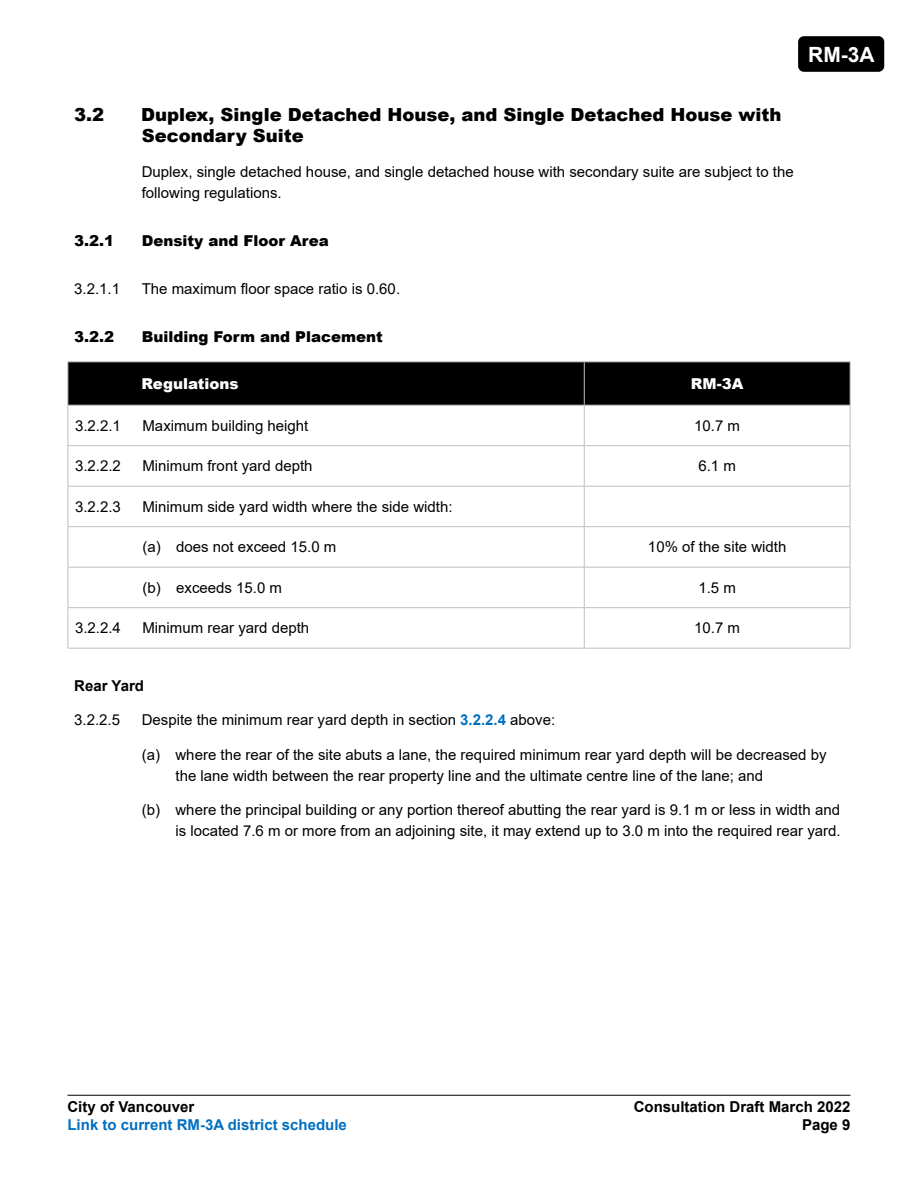
<style>
.page{position:relative;width:918px;height:1188px;background:#fff}
.page>*{position:absolute;margin:0;border:0;box-sizing:border-box;transform-origin:0 0}
.t1{font:700 21px "Arial";color:#fff}
.Heading_2__1_1{font:900 18px/21.6px "Arial";color:#000}
.Body_Text__a{font:15px/21px "Arial";color:#000}
.Body__1_1_1_1{font:15px "Arial";color:#000}
.Body_Text_-_left_ali{font:15px/21px "Arial";color:#000}
.Subheading__Bold{font:700 15px "Arial";color:#000}
.Heading_3__1_1_1{font:900 15px "Arial";color:#000}
.TableText_-_centre_a{font:15px "Arial";color:#000}
.t2{font:700 15px "Arial";color:#0070c0}
.Table_Header__White{font:900 15px "Arial";color:#fff}
.s1{font-weight:700;color:#0070c0}
</style>
<div class="page">
<div style="left:798px;top:36px;width:86px;height:36px;background:#000;border-radius:6px"></div>
<hr style="left:68px;top:1095px;width:782px;height:1px;background:#000">
<div style="left:69px;top:362px;width:781px;height:43px;background:#000"></div>
<hr style="left:68px;top:445px;width:516px;height:1px;background:#bfbfbf">
<hr style="left:68px;top:486px;width:516px;height:1px;background:#bfbfbf">
<hr style="left:68px;top:526px;width:516px;height:1px;background:#bfbfbf">
<hr style="left:68px;top:567px;width:516px;height:1px;background:#bfbfbf">
<hr style="left:68px;top:607px;width:516px;height:1px;background:#bfbfbf">
<hr style="left:68px;top:648px;width:516px;height:1px;background:#bfbfbf">
<hr style="left:68px;top:406px;width:1px;height:39px;background:#bfbfbf">
<hr style="left:68px;top:446px;width:1px;height:40px;background:#bfbfbf">
<hr style="left:68px;top:487px;width:1px;height:39px;background:#bfbfbf">
<hr style="left:68px;top:527px;width:1px;height:40px;background:#bfbfbf">
<hr style="left:68px;top:568px;width:1px;height:39px;background:#bfbfbf">
<hr style="left:68px;top:608px;width:1px;height:40px;background:#bfbfbf">
<hr style="left:584px;top:446px;width:1px;height:40px;background:#bfbfbf">
<hr style="left:584px;top:486px;width:266px;height:1px;background:#bfbfbf">
<hr style="left:584px;top:487px;width:1px;height:39px;background:#bfbfbf">
<hr style="left:584px;top:526px;width:266px;height:1px;background:#bfbfbf">
<hr style="left:584px;top:527px;width:1px;height:40px;background:#bfbfbf">
<hr style="left:584px;top:567px;width:266px;height:1px;background:#bfbfbf">
<hr style="left:584px;top:568px;width:1px;height:39px;background:#bfbfbf">
<hr style="left:584px;top:607px;width:266px;height:1px;background:#bfbfbf">
<hr style="left:584px;top:608px;width:1px;height:40px;background:#bfbfbf">
<hr style="left:584px;top:648px;width:266px;height:1px;background:#bfbfbf">
<hr style="left:850px;top:446px;width:1px;height:40px;background:#bfbfbf">
<hr style="left:850px;top:487px;width:1px;height:39px;background:#bfbfbf">
<hr style="left:850px;top:527px;width:1px;height:40px;background:#bfbfbf">
<hr style="left:850px;top:568px;width:1px;height:39px;background:#bfbfbf">
<hr style="left:850px;top:608px;width:1px;height:40px;background:#bfbfbf">
<hr style="left:850px;top:362px;width:1px;height:43px;background:#bfbfbf">
<hr style="left:68px;top:361px;width:516px;height:1px;background:#bfbfbf">
<hr style="left:68px;top:362px;width:1px;height:43px;background:#bfbfbf">
<hr style="left:68px;top:405px;width:516px;height:1px;background:#bfbfbf">
<hr style="left:584px;top:361px;width:266px;height:1px;background:#bfbfbf">
<hr style="left:584px;top:362px;width:1px;height:43px;background:#bfbfbf">
<hr style="left:584px;top:405px;width:266px;height:1px;background:#bfbfbf">
<hr style="left:584px;top:406px;width:1px;height:39px;background:#bfbfbf">
<hr style="left:850px;top:406px;width:1px;height:39px;background:#bfbfbf">
<hr style="left:584px;top:445px;width:266px;height:1px;background:#bfbfbf">
<h1 class="t1" style="left:808px;top:40px;width:68px">RM-3A</h1>
<h2 class="Heading_2__1_1" style="left:74px;top:103px;width:32px">3.2</h2>
<h2 class="Heading_2__1_1" style="left:141px;top:103px;width:642px">Duplex, Single Detached House, and Single Detached House with<br>Secondary Suite</h2>
<p class="Body_Text_-_left_ali" style="left:142px;top:161px;width:654px">Duplex, single detached house, and single detached house with secondary suite are subject to the following regulations.</p>
<h3 class="Heading_3__1_1_1" style="left:74px;top:230px;width:42px">3.2.1</h3>
<h3 class="Heading_3__1_1_1" style="left:142px;top:230px;width:189px">Density and Floor Area</h3>
<p class="Body__1_1_1_1" style="left:74px;top:278px;width:47px">3.2.1.1</p>
<p class="Body__1_1_1_1" style="left:142px;top:278px;width:260px">The maximum floor space ratio is 0.60.</p>
<h3 class="Heading_3__1_1_1" style="left:74px;top:326px;width:42px">3.2.2</h3>
<h3 class="Heading_3__1_1_1" style="left:142px;top:326px;width:243px">Building Form and Placement</h3>
<p class="Table_Header__White" style="left:141px;top:373px;width:99px">Regulations</p>
<p class="Table_Header__White" style="left:691px;top:373px;width:54px">RM-3A</p>
<p class="Body__1_1_1_1" style="left:75px;top:415px;width:47px">3.2.2.1</p>
<p class="Body__1_1_1_1" style="left:142px;top:415px;width:167px">Maximum building height</p>
<p class="TableText_-_centre_a" style="left:694px;top:415px;width:47px">10.7 m</p>
<p class="Body__1_1_1_1" style="left:75px;top:456px;width:47px">3.2.2.2</p>
<p class="Body__1_1_1_1" style="left:142px;top:456px;width:172px">Minimum front yard depth</p>
<p class="TableText_-_centre_a" style="left:698px;top:456px;width:39px">6.1 m</p>
<p class="Body__1_1_1_1" style="left:75px;top:496px;width:47px">3.2.2.3</p>
<p class="Body__1_1_1_1" style="left:142px;top:496px;width:312px">Minimum side yard width where the side width:</p>
<p class="Body_Text__a" style="left:142px;top:537px;width:195px">(a) does not exceed 15.0 m</p>
<p class="TableText_-_centre_a" style="left:648px;top:537px;width:140px">10% of the site width</p>
<p class="Body_Text__a" style="left:142px;top:577px;width:141px">(b) exceeds 15.0 m</p>
<p class="TableText_-_centre_a" style="left:698px;top:577px;width:39px">1.5 m</p>
<p class="Body__1_1_1_1" style="left:75px;top:618px;width:47px">3.2.2.4</p>
<p class="Body__1_1_1_1" style="left:142px;top:618px;width:168px">Minimum rear yard depth</p>
<p class="TableText_-_centre_a" style="left:694px;top:618px;width:47px">10.7 m</p>
<p class="Subheading__Bold" style="left:74px;top:675px;width:71px">Rear Yard</p>
<p class="Body__1_1_1_1" style="left:74px;top:709px;width:47px">3.2.2.5</p>
<p class="Body__1_1_1_1" style="left:142px;top:709px;width:415px">Despite the minimum rear yard depth in section <span class="s1">3.2.2.4</span> above:</p>
<p class="Body_Text__a" style="left:176px;top:744px;width:653px;text-indent:-34px">(a) where the rear of the site abuts a lane, the required minimum rear yard depth will be decreased by the lane width between the rear property line and the ultimate centre line of the lane; and</p>
<p class="Body_Text__a" style="left:142px;top:799px;width:701px;text-align:right">(b) where the principal building or any portion thereof abutting the rear yard is 9.1 m or less in width and is located 7.6 m or more from an adjoining site, it may extend up to 3.0 m into the required rear yard.</p>
<p class="Subheading__Bold" style="left:68px;top:1096px;width:128px">City of Vancouver</p>
<p class="Subheading__Bold" style="left:634px;top:1096px;width:218px">Consultation Draft March 2022</p>
<p class="t2" style="left:68px;top:1114px;width:281px">Link to current RM-3A district schedule</p>
<p class="Subheading__Bold" style="left:802px;top:1114px;width:50px">Page 9</p>
</div>
